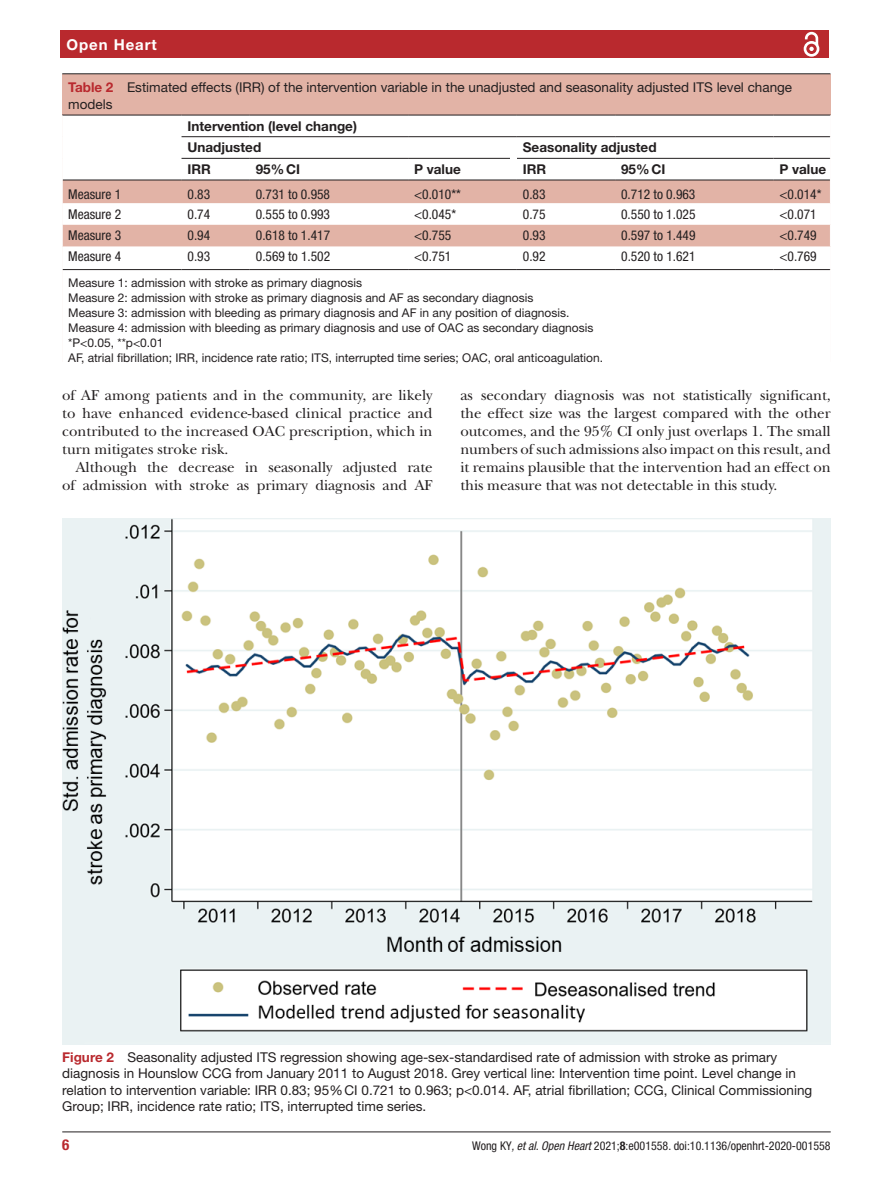
<style>
.page{position:relative;width:893px;height:1191px;background:#fff}
.page>*{position:absolute;margin:0;border:0;box-sizing:border-box;transform-origin:0 0}
.t1{font:15px/18px "New Baskerville";letter-spacing:-.005em;color:#231f20;text-align:justify}
.t2{font:700 15px "Helvetica Neue LT Std";letter-spacing:.065em;color:#fff}
.t3{font:700 condensed 15px "Helvetica Neue LT Std";color:#b9292e}
.t4{font:13.5px/16.2px "Helvetica Neue LT Std";color:#231f20}
.t5{font:condensed 13.5px "Helvetica Neue LT Std";color:#231f20}
.t6{font:700 13.5px/21.6px "Helvetica Neue LT Std";color:#231f20}
.t7{font:12px/15px "Helvetica Neue LT Std";color:#231f20}
.t8{font:condensed 12px "Helvetica Neue LT Std";color:#231f20}
.s1{font-weight:700;color:#b9292e}
.s2{font-style:italic}
.s3{font-weight:700}
</style>
<div class="page">
<div style="left:61px;top:31px;width:768px;height:27px;background:#b9292e"></div>
<hr style="left:62px;top:1131px;width:769px;height:1px;background:#231f20">
<svg style="left:803px;top:31px;width:17px;height:26px"></svg>
<div style="left:62px;top:74px;width:768px;height:288px;background:#e2b3a6"></div>
<hr style="left:62px;top:73px;width:768px;height:1px;background:#231f20">
<svg style="left:63px;top:116px;width:767px;height:246px;fill:#fff"></svg>
<hr style="left:62px;top:180px;width:120px;height:1px;background:#231f20">
<hr style="left:62px;top:115px;width:120px;height:1px;background:#231f20">
<hr style="left:182px;top:115px;width:68px;height:1px;background:#231f20">
<hr style="left:250px;top:115px;width:158px;height:1px;background:#231f20">
<hr style="left:408px;top:115px;width:109px;height:1px;background:#231f20">
<hr style="left:517px;top:115px;width:98px;height:1px;background:#231f20">
<hr style="left:615px;top:115px;width:158px;height:1px;background:#231f20">
<hr style="left:773px;top:115px;width:57px;height:1px;background:#231f20">
<hr style="left:182px;top:136px;width:68px;height:1px;background:#231f20">
<hr style="left:250px;top:136px;width:158px;height:1px;background:#231f20">
<hr style="left:408px;top:136px;width:109px;height:1px;background:#231f20">
<hr style="left:517px;top:136px;width:98px;height:1px;background:#231f20">
<hr style="left:615px;top:136px;width:158px;height:1px;background:#231f20">
<hr style="left:773px;top:136px;width:57px;height:1px;background:#231f20">
<hr style="left:182px;top:158px;width:68px;height:1px;background:#231f20">
<hr style="left:182px;top:180px;width:68px;height:1px;background:#231f20">
<hr style="left:250px;top:158px;width:158px;height:1px;background:#231f20">
<hr style="left:250px;top:180px;width:158px;height:1px;background:#231f20">
<hr style="left:408px;top:158px;width:109px;height:1px;background:#231f20">
<hr style="left:408px;top:180px;width:109px;height:1px;background:#231f20">
<hr style="left:517px;top:158px;width:98px;height:1px;background:#231f20">
<hr style="left:517px;top:180px;width:98px;height:1px;background:#231f20">
<hr style="left:615px;top:158px;width:158px;height:1px;background:#231f20">
<hr style="left:615px;top:180px;width:158px;height:1px;background:#231f20">
<hr style="left:773px;top:158px;width:57px;height:1px;background:#231f20">
<hr style="left:773px;top:180px;width:57px;height:1px;background:#231f20">
<hr style="left:182px;top:269px;width:68px;height:1px;background:#231f20">
<hr style="left:250px;top:269px;width:158px;height:1px;background:#231f20">
<hr style="left:408px;top:269px;width:109px;height:1px;background:#231f20">
<hr style="left:517px;top:269px;width:98px;height:1px;background:#231f20">
<hr style="left:615px;top:269px;width:158px;height:1px;background:#231f20">
<hr style="left:773px;top:269px;width:57px;height:1px;background:#231f20">
<hr style="left:62px;top:269px;width:120px;height:1px;background:#231f20">
<svg style="left:62px;top:115px;width:1px;height:154px"></svg>
<hr style="left:62px;top:269px;width:1px;height:93px;background:#fff">
<hr style="left:68px;top:286px;width:762px;height:2px;background:#fff">
<hr style="left:68px;top:301px;width:762px;height:2px;background:#fff">
<hr style="left:68px;top:316px;width:762px;height:2px;background:#fff">
<hr style="left:68px;top:331px;width:762px;height:2px;background:#fff">
<hr style="left:68px;top:346px;width:762px;height:2px;background:#fff">
<hr style="left:68px;top:361px;width:762px;height:2px;background:#fff">
<svg style="left:511px;top:156px;width:6px;height:5px"></svg>
<img style="left:62px;top:518px;width:768px;height:526px">
<p class="t2" style="left:66px;top:35px;width:92px">Open Heart</p>
<p class="t4" style="left:68px;top:79px;width:725px"><span class="s1">Table 2</span> Estimated effects (IRR) of the intervention variable in the unadjusted and seasonality adjusted ITS level change models</p>
<p class="t6" style="left:188px;top:115px;width:171px">Intervention (level change)<br>Unadjusted</p>
<p class="t6" style="left:523px;top:136px;width:135px">Seasonality adjusted</p>
<p class="t6" style="left:188px;top:158px;width:25px">IRR</p>
<p class="t6" style="left:256px;top:158px;width:46px">95%CI</p>
<p class="t6" style="left:414px;top:158px;width:48px">P value</p>
<p class="t6" style="left:523px;top:158px;width:25px">IRR</p>
<p class="t6" style="left:621px;top:158px;width:46px">95%CI</p>
<p class="t6" style="left:779px;top:158px;width:48px">P value</p>
<p class="t5" style="left:68px;top:186px;width:54px">Measure 1</p>
<p class="t5" style="left:188px;top:186px;width:24px">0.83</p>
<p class="t5" style="left:256px;top:186px;width:76px">0.731 to 0.958</p>
<p class="t5" style="left:414px;top:186px;width:48px">&lt;0.010**</p>
<p class="t5" style="left:523px;top:186px;width:24px">0.83</p>
<p class="t5" style="left:621px;top:186px;width:76px">0.712 to 0.963</p>
<p class="t5" style="left:779px;top:186px;width:44px">&lt;0.014*</p>
<p class="t5" style="left:68px;top:206px;width:54px">Measure 2</p>
<p class="t5" style="left:188px;top:206px;width:24px">0.74</p>
<p class="t5" style="left:256px;top:206px;width:76px">0.555 to 0.993</p>
<p class="t5" style="left:414px;top:206px;width:44px">&lt;0.045*</p>
<p class="t5" style="left:523px;top:206px;width:24px">0.75</p>
<p class="t5" style="left:621px;top:206px;width:76px">0.550 to 1.025</p>
<p class="t5" style="left:779px;top:206px;width:39px">&lt;0.071</p>
<p class="t5" style="left:68px;top:228px;width:54px">Measure 3</p>
<p class="t5" style="left:188px;top:228px;width:24px">0.94</p>
<p class="t5" style="left:256px;top:228px;width:76px">0.618 to 1.417</p>
<p class="t5" style="left:414px;top:228px;width:39px">&lt;0.755</p>
<p class="t5" style="left:523px;top:228px;width:24px">0.93</p>
<p class="t5" style="left:621px;top:228px;width:76px">0.597 to 1.449</p>
<p class="t5" style="left:779px;top:228px;width:39px">&lt;0.749</p>
<p class="t5" style="left:68px;top:248px;width:54px">Measure 4</p>
<p class="t5" style="left:188px;top:248px;width:24px">0.93</p>
<p class="t5" style="left:256px;top:248px;width:76px">0.569 to 1.502</p>
<p class="t5" style="left:414px;top:248px;width:39px">&lt;0.751</p>
<p class="t5" style="left:523px;top:248px;width:24px">0.92</p>
<p class="t5" style="left:621px;top:248px;width:76px">0.520 to 1.621</p>
<p class="t5" style="left:779px;top:248px;width:39px">&lt;0.769</p>
<p class="t7" style="left:68px;top:275px;width:536px">Measure 1: admission with stroke as primary diagnosis<br>Measure 2: admission with stroke as primary diagnosis and AF as secondary diagnosis<br>Measure 3: admission with bleeding as primary diagnosis and AF in any position of diagnosis.<br>Measure 4: admission with bleeding as primary diagnosis and use of OAC as secondary diagnosis *P&lt;0.05, **p&lt;0.01<br>AF, atrial fibrillation; IRR, incidence rate ratio; ITS, interrupted time series; OAC, oral anticoagulation.</p>
<p class="t1" style="left:62px;top:386px;width:372px">of AF among patients and in the community, are likely to have enhanced evidence-based clinical practice and contributed to the increased OAC prescription, which in turn mitigates stroke risk.</p>
<p class="t1" style="left:62px;top:458px;width:372px;text-align:right">Although the decrease in seasonally adjusted rate of admission with stroke as primary diagnosis and AF</p>
<p class="t1" style="left:460px;top:386px;width:372px">as secondary diagnosis was not statistically significant, the effect size was the largest compared with the other outcomes, and the 95% CI only just overlaps 1. The small numbers of such admissions also impact on this result, and it remains plausible that the intervention had an effect on this measure that was not detectable in this study.</p>
<p class="t4" style="left:62px;top:1049px;width:752px"><span class="s1">Figure 2</span> Seasonality adjusted ITS regression showing age-sex-standardised rate of admission with stroke as primary diagnosis in Hounslow CCG from January 2011 to August 2018. Grey vertical line: Intervention time point. Level change in relation to intervention variable: IRR 0.83; 95%CI 0.721 to 0.963; p&lt;0.014. AF, atrial fibrillation; CCG, Clinical Commissioning Group; IRR, incidence rate ratio; ITS, interrupted time series.</p>
<p class="t3" style="left:62px;top:1135px;width:9px">6</p>
<p class="t8" style="left:472px;top:1139px;width:360px">Wong KY<span class="s2">, et al. Open Heart</span> 2021;<span class="s3">8</span>:e001558. doi:10.1136/openhrt-2020-001558</p>
</div>
